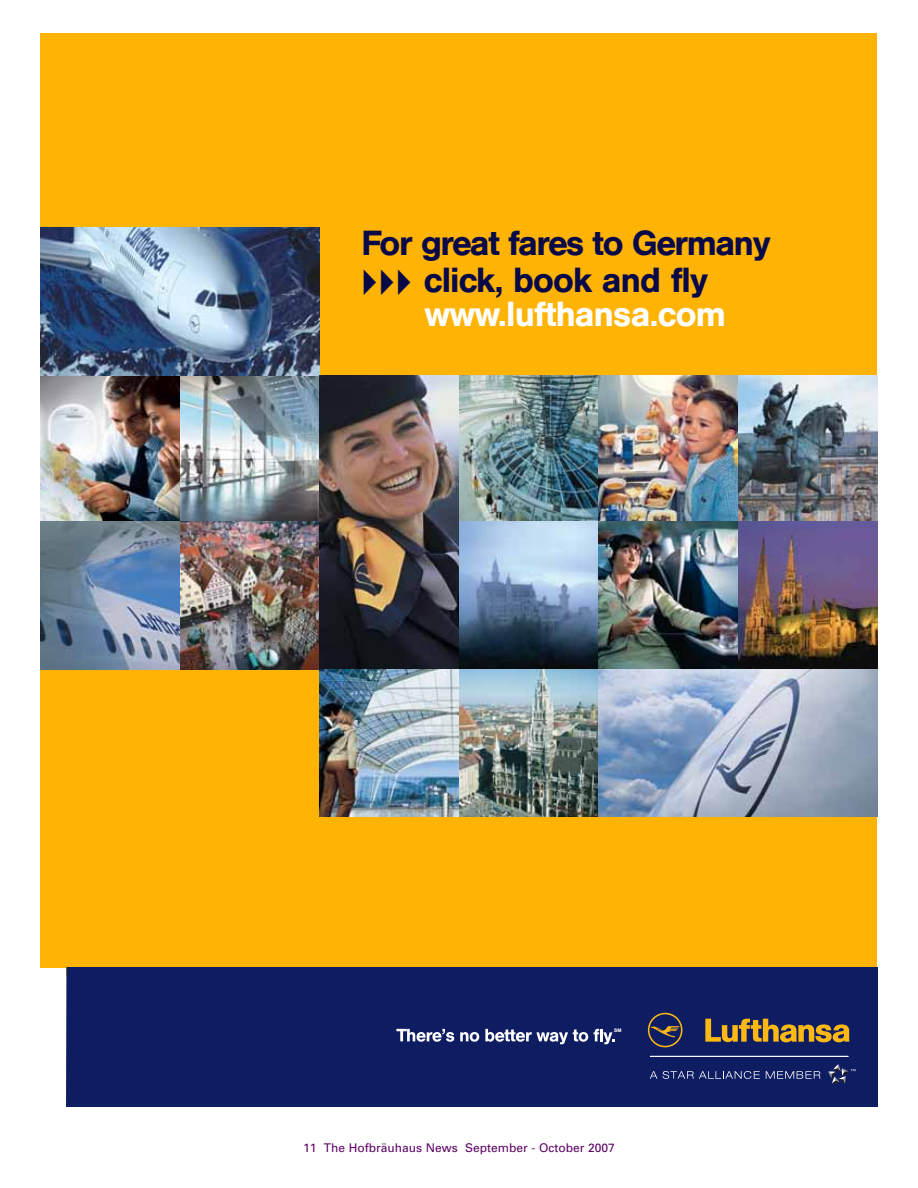
<style>
.page{position:relative;width:918px;height:1188px;background:#fff}
.page>*{position:absolute;margin:0;border:0;box-sizing:border-box;transform-origin:0 0}
.t1{font:500 34.5px/37.3px "Helvetica BQ";letter-spacing:-.015em;color:#0a0948;text-align:center}
.t2{font:500 34.5px "Helvetica BQ";color:#fff}
.t3{font:12px "Univers";color:#5b0263}
.t4{font:500 4.95px "Helvetica BQ";color:#fff}
</style>
<div class="page">
<div style="left:40px;top:34px;width:838px;height:934px;background:#ffb305"></div>
<div style="left:66px;top:968px;width:811px;height:139px;background:#0e1d62"></div>
<svg style="left:705px;top:1019px;width:145px;height:23px;background:#876b39"></svg>
<hr style="left:650px;top:1056px;width:198px;height:1px;background:#fff">
<svg style="left:650px;top:1071px;width:110px;height:8px"></svg>
<svg style="left:766px;top:1071px;width:54px;height:8px"></svg>
<svg style="left:396px;top:1029px;width:58px;height:13px"></svg>
<svg style="left:460px;top:1032px;width:19px;height:10px"></svg>
<svg style="left:485px;top:1029px;width:103px;height:15px"></svg>
<svg style="left:594px;top:1029px;width:21px;height:15px"></svg>
<svg style="left:648px;top:1013px;width:34px;height:34px"></svg>
<svg style="left:828px;top:1064px;width:28px;height:20px"></svg>
<img style="left:40px;top:375px;width:140px;height:147px">
<img style="left:180px;top:375px;width:139px;height:147px">
<svg style="left:40px;top:522px;width:140px;height:147px;background:#6f87a2"></svg>
<img style="left:180px;top:522px;width:139px;height:147px">
<img style="left:459px;top:375px;width:139px;height:147px">
<img style="left:738px;top:375px;width:140px;height:147px">
<img style="left:459px;top:522px;width:139px;height:147px">
<img style="left:40px;top:228px;width:280px;height:147px">
<img style="left:459px;top:669px;width:139px;height:148px">
<img style="left:319px;top:375px;width:140px;height:294px">
<img style="left:319px;top:669px;width:140px;height:148px">
<img style="left:598px;top:375px;width:140px;height:147px">
<img style="left:738px;top:522px;width:140px;height:147px">
<img style="left:598px;top:522px;width:140px;height:147px">
<img style="left:598px;top:669px;width:280px;height:148px">
<h1 class="t1" style="left:362px;top:227px;width:410px">For great fares to Germany click, book and fly</h1>
<h1 class="t2" style="left:425px;top:301px;width:302px">www.lufthansa.com</h1>
<p class="t4" style="left:614px;top:1028px;width:9px">SM</p>
<p class="t3" style="left:303px;top:1144px;width:313px">11 The Hofbräuhaus News September - October 2007</p>
</div>
